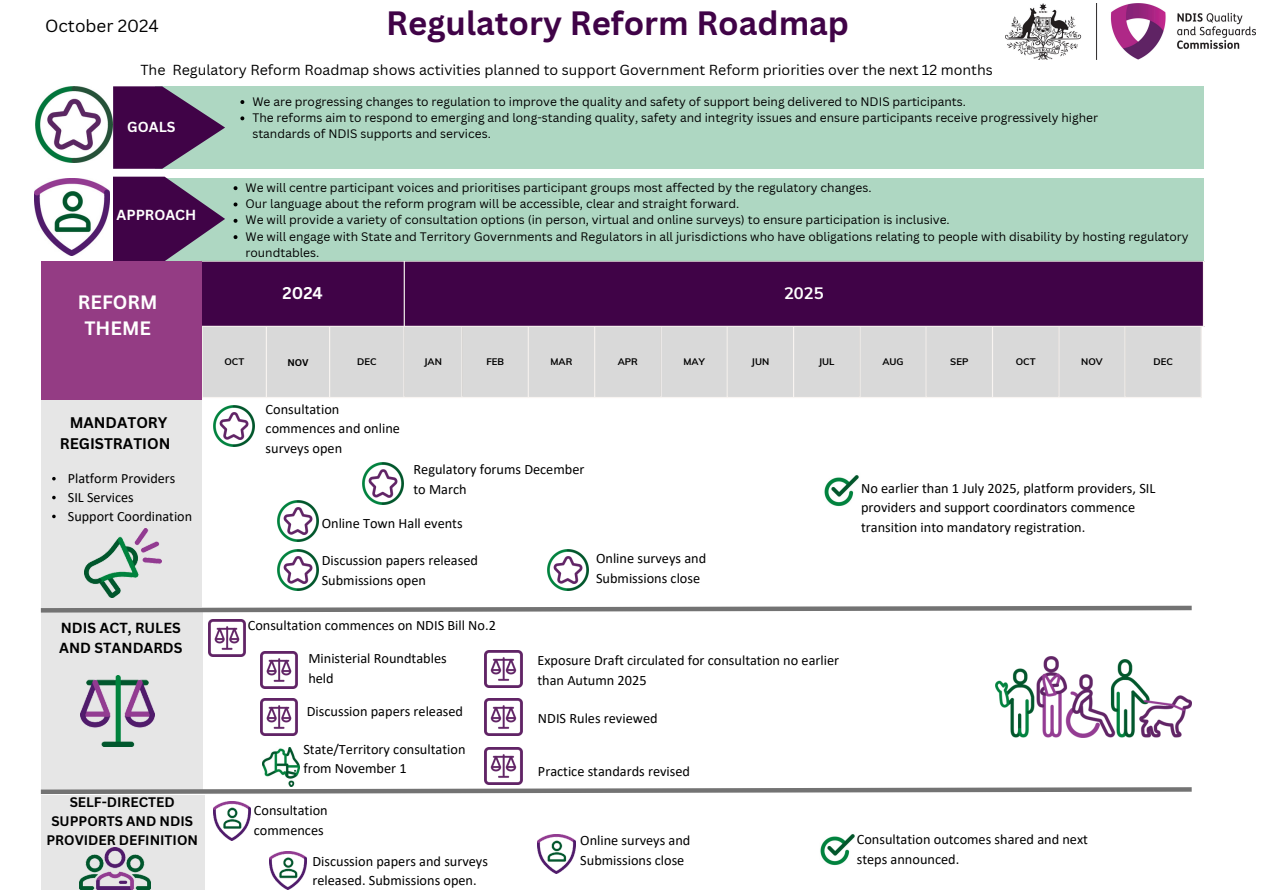
<style>
.page{position:relative;width:1263px;height:893px;background:#fff}
.page>*{position:absolute;margin:0;border:0;box-sizing:border-box;transform-origin:0 0}
.t1{font:700 32.85px "Canva Sans";color:#400347}
.t2{font:700 18.9px/26px "Canva Sans";color:#fff;text-align:center}
.t3{font:17.1px "Canva Sans";color:#000}
.t4{font:700 16.58px "Canva Sans";color:#fff}
.t5{font:700 16.58px "Muli";color:#fff}
.t6{font:700 15px/20.9px "Canva Sans";color:#000;text-align:center}
.t7{font:14.33px/19.6px "Calibri";color:#000}
.t8{font:700 14.25px/19.6px "Canva Sans";color:#000}
.t9{font:14.17px "Canva Sans";color:#000}
.t10{font:14.17px "Calibri";color:#000}
.t11{font:700 14.17px "Canva Sans";color:#fff}
.t12{font:700 13.5px/18.6px "Canva Sans";color:#000;text-align:center}
.t13{font:12px/16.4px "Canva Sans";color:#000}
.t14{font:700 9.52px "Muli";color:#000}
.t15{font:700 9.52px "Canva Sans";color:#000}
</style>
<div class="page">
<div style="left:203px;top:327px;width:998px;height:70px;background:#d9d9d9"></div>
<hr style="left:202px;top:327px;width:1px;height:70px;background:#f8f4f1">
<hr style="left:266px;top:327px;width:1px;height:70px;background:#f8f4f1">
<hr style="left:329px;top:327px;width:1px;height:70px;background:#f8f4f1">
<hr style="left:403px;top:327px;width:2px;height:70px;background:#f8f4f1">
<hr style="left:461px;top:327px;width:2px;height:70px;background:#f8f4f1">
<hr style="left:528px;top:327px;width:1px;height:70px;background:#f8f4f1">
<hr style="left:594px;top:327px;width:1px;height:70px;background:#f8f4f1">
<hr style="left:660px;top:327px;width:1px;height:70px;background:#f8f4f1">
<hr style="left:727px;top:327px;width:1px;height:70px;background:#f8f4f1">
<hr style="left:793px;top:327px;width:1px;height:70px;background:#f8f4f1">
<hr style="left:859px;top:327px;width:1px;height:70px;background:#f8f4f1">
<hr style="left:925px;top:327px;width:2px;height:70px;background:#f8f4f1">
<hr style="left:992px;top:327px;width:1px;height:70px;background:#f8f4f1">
<hr style="left:1058px;top:327px;width:1px;height:70px;background:#f8f4f1">
<hr style="left:1124px;top:327px;width:2px;height:70px;background:#f8f4f1">
<hr style="left:1201px;top:327px;width:1px;height:70px;background:#f8f4f1">
<hr style="left:202px;top:397px;width:1000px;height:1px;background:#f8f4f1">
<div style="left:202px;top:262px;width:1001px;height:64px;background:#400347"></div>
<hr style="left:201px;top:262px;width:1px;height:64px;background:#f8f4f1">
<hr style="left:404px;top:262px;width:1px;height:64px;background:#f8f4f1">
<hr style="left:1203px;top:262px;width:1px;height:64px;background:#f8f4f1">
<hr style="left:201px;top:260px;width:1003px;height:2px;background:#f8f4f1">
<hr style="left:201px;top:326px;width:1003px;height:1px;background:#f8f4f1">
<div style="left:41px;top:612px;width:161px;height:178px;background:#e6e6e6"></div>
<img style="left:996px;top:656px;width:195px;height:81px">
<img style="left:81px;top:676px;width:74px;height:70px">
<svg style="left:40px;top:605px;width:1152px;height:10px"></svg>
<img style="left:208px;top:619px;width:38px;height:37px">
<div style="left:41px;top:399px;width:161px;height:209px;background:#e6e6e6"></div>
<img style="left:84px;top:529px;width:77px;height:68px">
<img style="left:213px;top:406px;width:41px;height:41px">
<img style="left:824px;top:475px;width:35px;height:32px">
<img style="left:548px;top:549px;width:41px;height:41px">
<img style="left:277px;top:500px;width:41px;height:41px">
<img style="left:363px;top:463px;width:41px;height:41px">
<img style="left:277px;top:549px;width:41px;height:41px">
<div style="left:156px;top:86px;width:1048px;height:83px;background:#aed7c2"></div>
<svg style="left:113px;top:86px;width:112px;height:83px"></svg>
<img style="left:36px;top:86px;width:76px;height:77px">
<img style="left:34px;top:179px;width:76px;height:76px">
<div style="left:41px;top:261px;width:160px;height:138px;background:#943c84"></div>
<div style="left:156px;top:179px;width:1048px;height:82px;background:#aed7c2"></div>
<svg style="left:113px;top:177px;width:112px;height:84px"></svg>
<div style="left:41px;top:795px;width:164px;height:94px;background:#e6e6e6"></div>
<svg style="left:40px;top:785px;width:1152px;height:9px"></svg>
<img style="left:213px;top:802px;width:38px;height:38px">
<img style="left:269px;top:851px;width:38px;height:38px">
<img style="left:537px;top:834px;width:38px;height:39px">
<img style="left:820px;top:834px;width:35px;height:32px">
<img style="left:262px;top:748px;width:38px;height:38px">
<img style="left:80px;top:847px;width:71px;height:42px">
<svg style="left:240px;top:100px;width:4px;height:4px"></svg>
<svg style="left:240px;top:116px;width:4px;height:4px"></svg>
<svg style="left:234px;top:186px;width:3px;height:4px"></svg>
<svg style="left:234px;top:202px;width:3px;height:4px"></svg>
<svg style="left:234px;top:219px;width:3px;height:4px"></svg>
<svg style="left:234px;top:235px;width:3px;height:4px"></svg>
<svg style="left:52px;top:477px;width:4px;height:3px"></svg>
<svg style="left:52px;top:496px;width:4px;height:3px"></svg>
<svg style="left:52px;top:514px;width:4px;height:4px"></svg>
<img style="left:260px;top:651px;width:38px;height:37px">
<img style="left:260px;top:698px;width:38px;height:38px">
<img style="left:485px;top:651px;width:38px;height:37px">
<img style="left:485px;top:698px;width:38px;height:38px">
<img style="left:485px;top:748px;width:38px;height:37px">
<img style="left:1005px;top:4px;width:250px;height:55px">
<p class="t3" style="left:45px;top:14px;width:115px">October 2024</p>
<h5 class="t1" style="left:386px;top:0;width:464px">Regulatory Reform Roadmap</h5>
<p class="t9" style="left:140px;top:60px;width:854px">The Regulatory Reform Roadmap shows activities planned to support Government Reform priorities over the next 12 months</p>
<h4 class="t11" style="left:127px;top:117px;width:50px">GOALS</h4>
<p class="t11" style="left:117px;top:204px;width:81px">APPROACH</p>
<h5 class="t2" style="left:78px;top:289px;width:81px">REFORM<br>THEME</h5>
<p class="t6" style="left:60px;top:412px;width:112px">MANDATORY<br>REGISTRATION</p>
<h5 class="t10" style="left:68px;top:472px;width:109px">Platform Providers</h5>
<h5 class="t10" style="left:68px;top:491px;width:67px">SIL Services</h5>
<p class="t10" style="left:68px;top:510px;width:126px">Support Coordination</p>
<h5 class="t13" style="left:252px;top:93px;width:715px">We are progressing changes to regulation to improve the quality and safety of support being delivered to NDIS participants.</h5>
<p class="t13" style="left:252px;top:109px;width:847px">The reforms aim to respond to emerging and long-standing quality, safety and integrity issues and ensure participants receive progressively higher standards of NDIS supports and services.</p>
<p class="t13" style="left:246px;top:179px;width:627px">We will centre participant voices and prioritises participant groups most affected by the regulatory changes.</p>
<p class="t13" style="left:246px;top:195px;width:495px">Our language about the reform program will be accessible, clear and straight forward.</p>
<h5 class="t13" style="left:246px;top:212px;width:706px">We will provide a variety of consultation options (in person, virtual and online surveys) to ensure participation is inclusive.</h5>
<h5 class="t13" style="left:246px;top:228px;width:945px">We will engage with State and Territory Governments and Regulators in all jurisdictions who have obligations relating to people with disability by hosting regulatory roundtables.</h5>
<p class="t4" style="left:283px;top:282px;width:42px">2024</p>
<h2 class="t5" style="left:784px;top:283px;width:41px">2025</h2>
<h3 class="t14" style="left:224px;top:355px;width:21px">OCT</h3>
<h1 class="t15" style="left:287px;top:355px;width:23px">NOV</h1>
<p class="t14" style="left:357px;top:355px;width:21px">DEC</p>
<h5 class="t14" style="left:424px;top:355px;width:19px">JAN</h5>
<p class="t14" style="left:486px;top:355px;width:19px">FEB</p>
<h4 class="t14" style="left:550px;top:355px;width:23px">MAR</h4>
<p class="t14" style="left:618px;top:355px;width:22px">APR</p>
<p class="t14" style="left:683px;top:355px;width:23px">MAY</p>
<h4 class="t14" style="left:751px;top:355px;width:19px">JUN</h4>
<p class="t14" style="left:819px;top:355px;width:17px">JUL</p>
<p class="t14" style="left:882px;top:355px;width:23px">AUG</p>
<p class="t14" style="left:950px;top:355px;width:20px">SEP</p>
<p class="t14" style="left:1016px;top:355px;width:21px">OCT</p>
<p class="t14" style="left:1081px;top:355px;width:23px">NOV</p>
<p class="t14" style="left:1153px;top:355px;width:21px">DEC</p>
<p class="t7" style="left:266px;top:400px;width:136px">Consultation commences and online surveys open</p>
<p class="t7" style="left:413px;top:461px;width:172px">Regulatory forums December to March</p>
<h5 class="t7" style="left:322px;top:514px;width:142px">Online Town Hall events</h5>
<p class="t7" style="left:322px;top:551px;width:158px">Discussion papers released<br>Submissions open</p>
<p class="t7" style="left:596px;top:549px;width:112px">Online surveys and<br>Submissions close</p>
<p class="t7" style="left:861px;top:479px;width:296px">No earlier than 1 July 2025, platform providers, SIL providers and support coordinators commence transition into mandatory registration.</p>
<p class="t8" style="left:59px;top:618px;width:125px">NDIS ACT, RULES<br>AND STANDARDS</p>
<p class="t7" style="left:248px;top:616px;width:250px">Consultation commences on NDIS Bill No.2</p>
<p class="t7" style="left:308px;top:650px;width:140px">Ministerial Roundtables held</p>
<p class="t7" style="left:307px;top:703px;width:158px">Discussion papers released</p>
<h5 class="t7" style="left:303px;top:740px;width:164px">State/Territory consultation from November 1</h5>
<p class="t12" style="left:46px;top:793px;width:153px">SELF-DIRECTED<br>SUPPORTS AND NDIS<br>PROVIDER DEFINITION</p>
<h5 class="t7" style="left:254px;top:802px;width:75px">Consultation commences</h5>
<h6 class="t7" style="left:312px;top:852px;width:177px">Discussion papers and surveys released. Submissions open.</h6>
<h5 class="t7" style="left:537px;top:652px;width:303px">Exposure Draft circulated for consultation no earlier than Autumn 2025</h5>
<h5 class="t7" style="left:538px;top:709px;width:121px">NDIS Rules reviewed</h5>
<h5 class="t7" style="left:538px;top:762px;width:154px">Practice standards revised</h5>
<p class="t7" style="left:580px;top:832px;width:112px">Online surveys and<br>Submissions close</p>
<p class="t7" style="left:857px;top:831px;width:233px">Consultation outcomes shared and next steps announced.</p>
</div>
